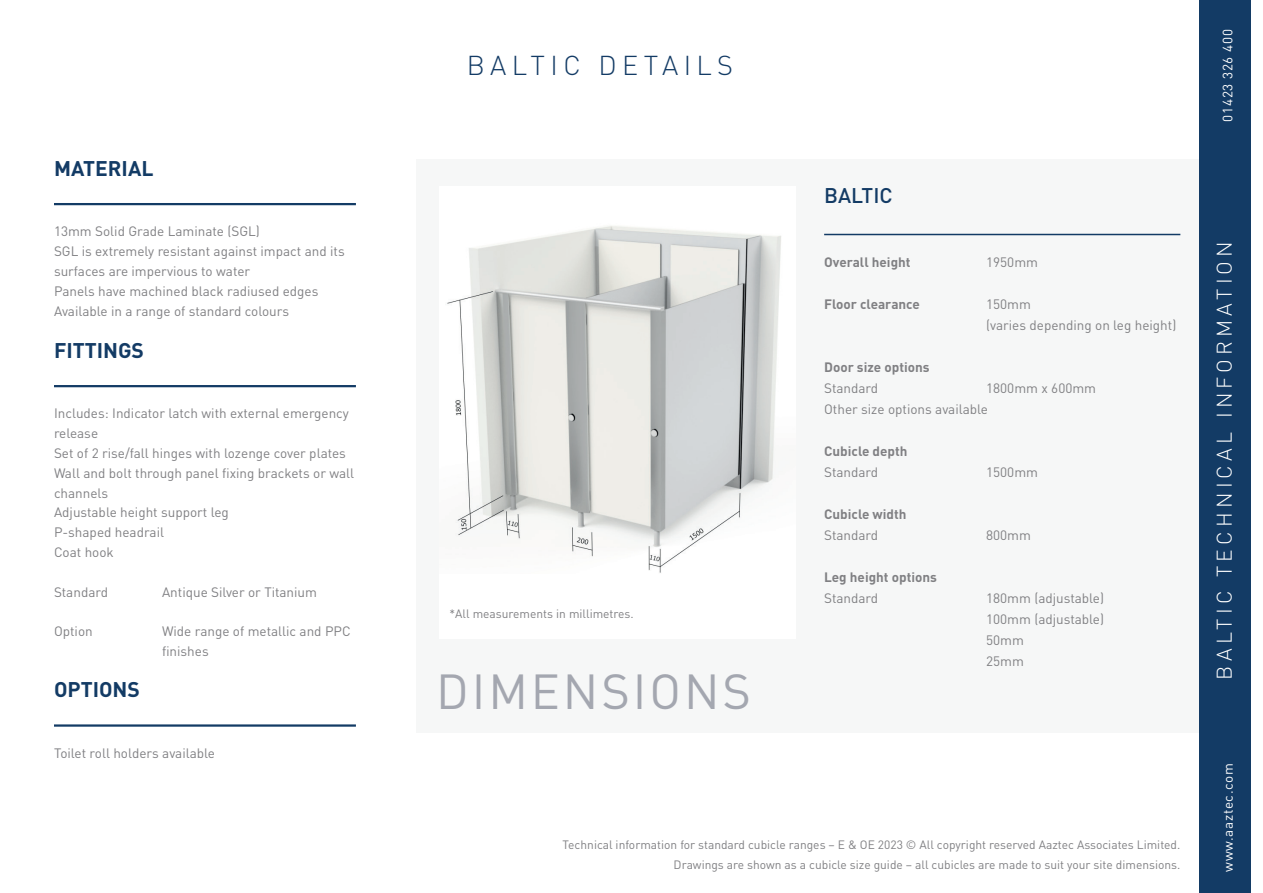
<style>
.page{position:relative;width:1263px;height:893px;background:#fff}
.page>*{position:absolute;margin:0;border:0;box-sizing:border-box;transform-origin:0 0}
.t1{font:48.6px "DIN Pro";letter-spacing:.06em;color:#a4a7b0}
.t2{font:300 27px "DIN Pro";letter-spacing:.2em;color:#133b65}
.t3{font:300 21px "DIN Pro";letter-spacing:.2em;color:#fff}
.t4{font:700 21px "DIN Pro";color:#133b65}
.t5{font:500 21px "DIN Pro";color:#133b65}
.t6{font:13.5px/19.8px "DIN Pro";color:#808083}
.t7{font:700 13.5px "DIN Pro";color:#808083}
.t8{font:13.5px "DIN Pro";letter-spacing:.05em;color:#fff}
.t9{font:12px/19.8px "DIN Pro";color:#808083;text-align:right}
</style>
<div class="page">
<div style="left:417px;top:160px;width:834px;height:573px;background:#f6f7f7"></div>
<hr style="left:824px;top:234px;width:356px;height:1px;background:#133b65">
<div style="left:439px;top:187px;width:356px;height:452px;background:#fff"></div>
<img style="left:447px;top:226px;width:334px;height:347px">
<hr style="left:54px;top:203px;width:302px;height:2px;background:#133b65">
<hr style="left:54px;top:385px;width:302px;height:2px;background:#133b65">
<hr style="left:54px;top:724px;width:302px;height:3px;background:#133b65">
<div style="left:1200px;top:0;width:51px;height:893px;background:#133b65"></div>
<h3 class="t4" style="left:54px;top:154px;width:101px">MATERIAL</h3>
<p class="t6" style="left:54px;top:221px;width:292px">13mm Solid Grade Laminate (SGL)<br>SGL is extremely resistant against impact and its surfaces are impervious to water<br>Panels have machined black radiused edges Available in a range of standard colours</p>
<h3 class="t4" style="left:54px;top:336px;width:91px">FITTINGS</h3>
<p class="t6" style="left:54px;top:403px;width:302px">Includes: Indicator latch with external emergency release<br>Set of 2 rise/fall hinges with lozenge cover plates<br>Wall and bolt through panel fixing brackets or wall channels<br>Adjustable height support leg<br>P-shaped headrail<br>Coat hook</p>
<p class="t6" style="left:54px;top:581px;width:56px">Standard</p>
<p class="t6" style="left:162px;top:581px;width:157px">Antique Silver or Titanium</p>
<p class="t6" style="left:54px;top:621px;width:40px">Option</p>
<p class="t6" style="left:162px;top:621px;width:190px">Wide range of metallic and PPC finishes</p>
<h3 class="t4" style="left:54px;top:675px;width:87px">OPTIONS</h3>
<p class="t6" style="left:54px;top:742px;width:163px">Toilet roll holders available</p>
<h2 class="t2" style="left:467px;top:47px;width:268px">BALTIC DETAILS</h2>
<p class="t9" style="left:450px;top:603px;width:186px">*All measurements in millimetres.</p>
<h1 class="t1" style="left:436px;top:659px;width:316px">DIMENSIONS</h1>
<h3 class="t5" style="left:824px;top:181px;width:70px">BALTIC</h3>
<p class="t7" style="left:824px;top:253px;width:88px">Overall height</p>
<p class="t6" style="left:986px;top:252px;width:53px">1950mm</p>
<p class="t7" style="left:824px;top:295px;width:97px">Floor clearance</p>
<p class="t6" style="left:986px;top:293px;width:192px;line-height:21px">150mm<br>(varies depending on leg height)</p>
<p class="t7" style="left:824px;top:358px;width:107px">Door size options</p>
<p class="t6" style="left:824px;top:378px;width:56px">Standard</p>
<p class="t6" style="left:824px;top:377px;width:273px;line-height:21px;text-indent:162px">1800mm x 600mm<br>Other size options available</p>
<p class="t7" style="left:824px;top:442px;width:85px">Cubicle depth</p>
<p class="t6" style="left:824px;top:462px;width:56px">Standard</p>
<p class="t6" style="left:986px;top:462px;width:53px">1500mm</p>
<p class="t7" style="left:824px;top:505px;width:84px">Cubicle width</p>
<p class="t6" style="left:824px;top:525px;width:56px">Standard</p>
<p class="t6" style="left:986px;top:525px;width:46px">800mm</p>
<p class="t7" style="left:824px;top:568px;width:114px">Leg height options</p>
<p class="t6" style="left:824px;top:588px;width:56px">Standard</p>
<p class="t6" style="left:986px;top:587px;width:119px;line-height:21px">180mm (adjustable)<br>100mm (adjustable)<br>50mm<br>25mm</p>
<p class="t9" style="left:563px;top:834px;width:619px">Technical information for standard cubicle ranges – E &amp; OE 2023 © All copyright reserved Aaztec Associates Limited.<br>Drawings are shown as a cubicle size guide – all cubicles are made to suit your site dimensions.</p>
<p class="t8" style="left:1218px;top:122px;width:94px;rotate:-90deg">01423 326 400</p>
<h3 class="t3" style="left:1210px;top:679px;width:440px;rotate:-90deg">BALTIC TECHNICAL INFORMATION</h3>
<p class="t8" style="left:1219px;top:872px;width:110px;rotate:-90deg">www.aaztec.com</p>
</div>
